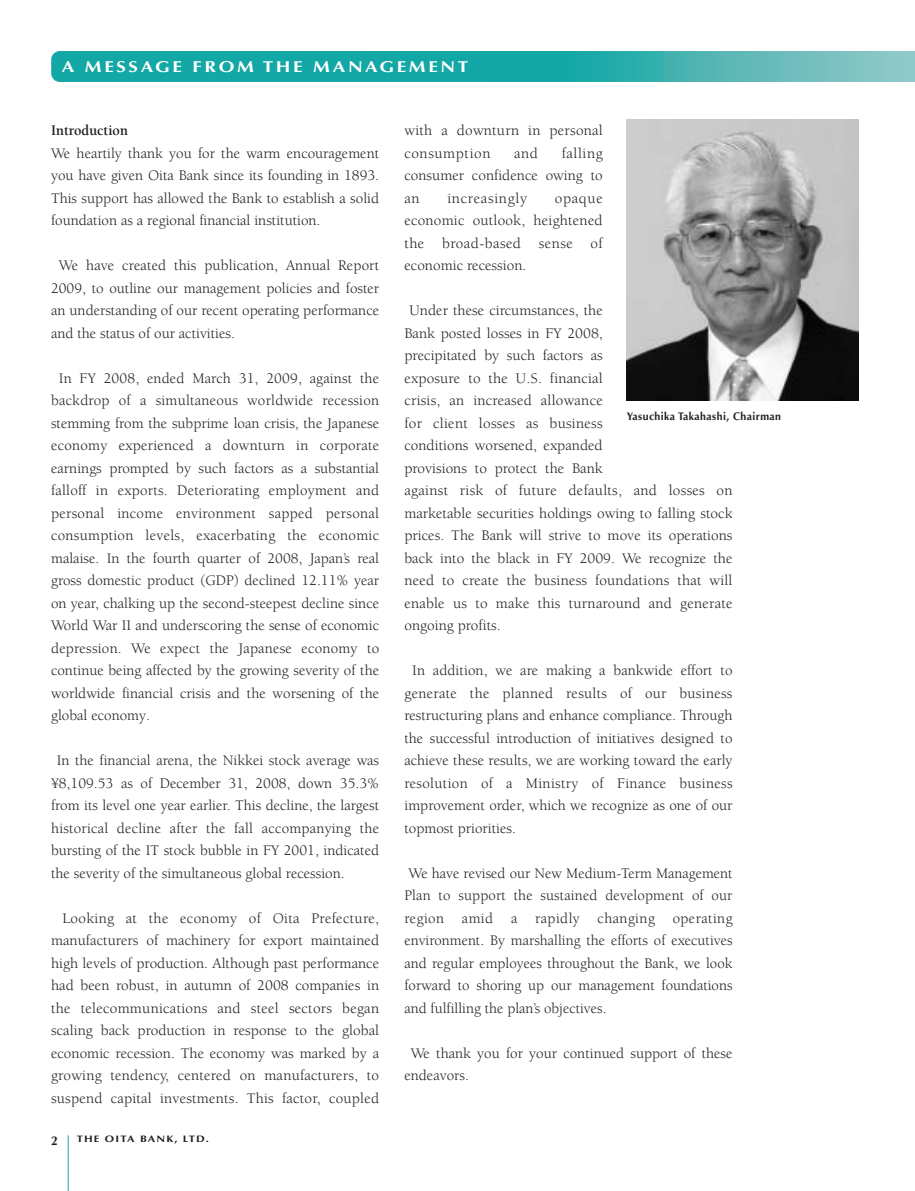
<style>
.page{position:relative;width:915px;height:1191px;background:#fff}
.page>*{position:absolute;margin:0;border:0;box-sizing:border-box;transform-origin:0 0}
.t1{font:700 15.75px "Optima";letter-spacing:.14em;color:#fff;scale:1.2 1}
.t2{font:15px/22.5px "Berkeley";color:#231f20;text-align:justify}
.t3{font:700 15px "Berkeley";color:#231f20;scale:.95 1}
.t4{font:15px "Berkeley";letter-spacing:.045em;color:#231f20}
.t5{font:700 12.75px "Optima";color:#231f20;scale:.95 1}
.t6{font:700 11.1px "Optima";letter-spacing:.04em;color:#231f20;scale:.95 1}
.t7{font:700 9.3px "Optima";letter-spacing:.1em;color:#231f20;scale:1.2 1}
</style>
<div class="page">
<hr style="left:68px;top:1135px;width:1px;height:56px;background:#13a7a5">
<svg style="left:51px;top:51px;width:863px;height:31px;background:#2faeac"></svg>
<img style="left:626px;top:120px;width:231px;height:280px">
<p class="t1" style="left:62px;top:61px;width:340px">A MESSAGE FROM THE MANAGEMENT</p>
<p class="t3" style="left:51px;top:124px;width:82px">Introduction</p>
<p class="t2" style="left:51px;top:143px;width:329px">We heartily thank you for the warm encouragement you have given Oita Bank since its founding in 1893.<br>This support has allowed the Bank to establish a solid foundation as a regional financial institution.</p>
<p class="t2" style="left:51px;top:255px;width:329px;text-indent:8px">We have created this publication, Annual Report 2009, to outline our management policies and foster an understanding of our recent operating performance and the status of our activities.</p>
<p class="t2" style="left:51px;top:368px;width:329px;text-indent:8px">In FY 2008, ended March 31, 2009, against the backdrop of a simultaneous worldwide recession stemming from the subprime loan crisis, the Japanese economy experienced a downturn in corporate earnings prompted by such factors as a substantial falloff in exports. Deteriorating employment and personal income environment sapped personal consumption levels, exacerbating the economic malaise. In the fourth quarter of 2008, Japan’s real gross domestic product (GDP) declined 12.11% year on year, chalking up the second-steepest decline since World War II and underscoring the sense of economic depression. We expect the Japanese economy to continue being affected by the growing severity of the worldwide financial crisis and the worsening of the global economy.</p>
<p class="t2" style="left:51px;top:750px;width:329px;text-indent:6px">In the financial arena, the Nikkei stock average was ¥8,109.53 as of December 31, 2008, down 35.3% from its level one year earlier. This decline, the largest historical decline after the fall accompanying the bursting of the IT stock bubble in FY 2001, indicated the severity of the simultaneous global recession.</p>
<p class="t2" style="left:51px;top:908px;width:329px;text-indent:11px">Looking at the economy of Oita Prefecture, manufacturers of machinery for export maintained high levels of production. Although past performance had been robust, in autumn of 2008 companies in the telecommunications and steel sectors began scaling back production in response to the global economic recession. The economy was marked by a growing tendency, centered on manufacturers, to suspend capital investments. This factor, coupled</p>
<p class="t5" style="left:51px;top:1135px;width:9px">2</p>
<p class="t7" style="left:77px;top:1135px;width:112px">THE OITA BANK, LTD.</p>
<p class="t2" style="left:404px;top:120px;width:200px">with a downturn in personal consumption</p>
<p class="t2" style="left:404px;top:143px;width:200px;text-indent:157px">falling consumer confidence owing to an</p>
<p class="t2" style="left:514px;top:143px;width:25px">and</p>
<p class="t4" style="left:447px;top:192px;width:81px">increasingly</p>
<p class="t2" style="left:404px;top:188px;width:200px;text-indent:150px">opaque economic outlook, heightened the broad-based sense of economic recession.</p>
<p class="t2" style="left:404px;top:300px;width:329px;text-align:left;text-indent:5px">Under these circumstances, the<br>Bank posted losses in FY 2008,<br>precipitated by such factors as<br>exposure to the U.S. financial<br>crisis, an increased allowance<br>for client losses as business<br>conditions worsened, expanded<br>provisions to protect the Bank<br>against risk of future defaults, and losses on marketable securities holdings owing to falling stock prices. The Bank will strive to move its operations back into the black in FY 2009. We recognize the need to create the business foundations that will enable us to make this turnaround and generate ongoing profits.</p>
<p class="t2" style="left:404px;top:660px;width:329px;text-indent:8px">In addition, we are making a bankwide effort to generate the planned results of our business restructuring plans and enhance compliance. Through the successful introduction of initiatives designed to achieve these results, we are working toward the early resolution of a Ministry of Finance business improvement order, which we recognize as one of our topmost priorities.</p>
<p class="t2" style="left:404px;top:863px;width:329px">We have revised our New Medium-Term Management Plan to support the sustained development of our region amid a rapidly changing operating environment. By marshalling the efforts of executives and regular employees throughout the Bank, we look forward to shoring up our management foundations and fulfilling the plan’s objectives.</p>
<p class="t2" style="left:404px;top:1043px;width:329px;text-indent:6px">We thank you for your continued support of these endeavors.</p>
<p class="t6" style="left:626px;top:411px;width:164px">Yasuchika Takahashi, Chairman</p>
</div>
